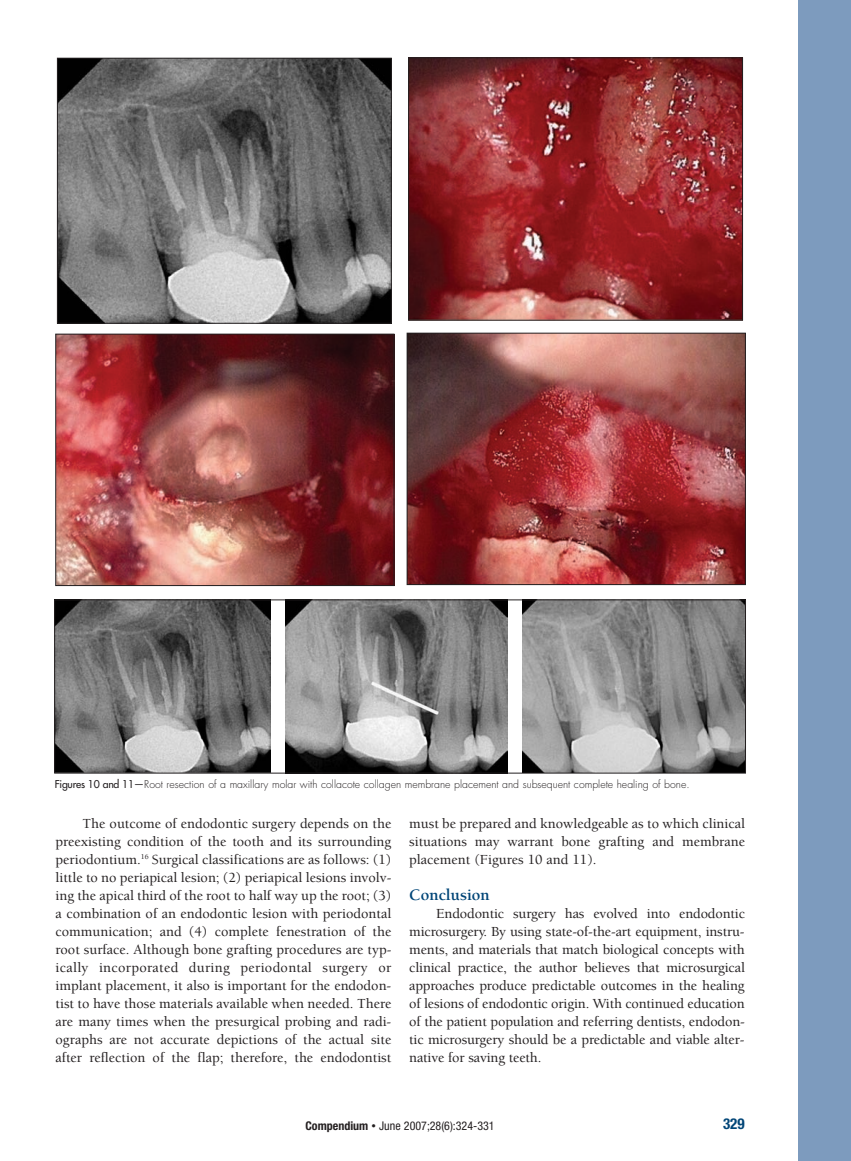
<style>
.page{position:relative;width:851px;height:1161px;background:#fff}
.page>*{position:absolute;margin:0;border:0;box-sizing:border-box;transform-origin:0 0}
.t1{font:700 16.5px "Berkeley";color:#004577}
.t2{font:700 condensed 15px "Helvetica Neue";color:#004577}
.t3{font:500 14.25px/18px "Berkeley";color:#231f20;text-align:justify}
.t4{font:condensed 12px "Helvetica Neue";color:#231f20}
.t5{font:300 10.5px "Futura";color:#231f20}
.s1{font-weight:400}
.s2{font-weight:700}
.s3{font-size:9px}
</style>
<div class="page">
<div style="left:797px;top:0;width:53px;height:1161px;background:#7d9bbe"></div>
<img style="left:286px;top:602px;width:221px;height:170px">
<img style="left:59px;top:60px;width:331px;height:262px">
<div style="left:57px;top:58px;width:335px;height:266px;border:1px solid #231f20"></div>
<img style="left:57px;top:336px;width:335px;height:248px">
<div style="left:55px;top:334px;width:339px;height:252px;border:1px solid #231f20"></div>
<img style="left:410px;top:59px;width:330px;height:260px">
<div style="left:408px;top:57px;width:334px;height:264px;border:1px solid #231f20"></div>
<img style="left:408px;top:335px;width:335px;height:248px">
<div style="left:406px;top:333px;width:339px;height:252px;border:1px solid #231f20"></div>
<img style="left:522px;top:602px;width:221px;height:170px">
<img style="left:56px;top:602px;width:214px;height:170px">
<div style="left:54px;top:600px;width:691px;height:174px;border:1px solid #231f20"></div>
<p class="t5" style="left:55px;top:780px;width:636px"><span class="s1">Figures 10 and 11—</span>Root resection of a maxillary molar with collacote collagen membrane placement and subsequent complete healing of bone.</p>
<p class="t3" style="left:56px;top:816px;width:337px;text-indent:27px">The outcome of endodontic surgery depends on the preexisting condition of the tooth and its surrounding periodontium.<sup>16</sup> Surgical classifications are as follows: (1) little to no periapical lesion; (2) periapical lesions involv&shy;ing the apical third of the root to half way up the root; (3) a combination of an endodontic lesion with periodontal communication; and (4) complete fenestration of the root surface. Although bone grafting procedures are typ&shy;ically incorporated during periodontal surgery or implant placement, it also is important for the endodon&shy;tist to have those materials available when needed. There are many times when the presurgical probing and radi&shy;ographs are not accurate depictions of the actual site after reflection of the flap; therefore, the endodontist</p>
<p class="t3" style="left:409px;top:816px;width:337px">must be prepared and knowledgeable as to which clinical situations may warrant bone grafting and membrane placement (Figures 10 and 11).</p>
<p class="t1" style="left:409px;top:888px;width:82px">Conclusion</p>
<p class="t3" style="left:409px;top:906px;width:337px;text-indent:27px">Endodontic surgery has evolved into endodontic microsurgery. By using state-of-the-art equipment, instru&shy;ments, and materials that match biological concepts with clinical practice, the author believes that microsurgical approaches produce predictable outcomes in the healing of lesions of endodontic origin. With continued education of the patient population and referring dentists, endodon&shy;tic microsurgery should be a predictable and viable alter&shy;native for saving teeth.</p>
<p class="t4" style="left:305px;top:1121px;width:191px"><span class="s2">Compendium</span> <span class="s3">•</span> June 2007;28(6):324-331</p>
<p class="t2" style="left:723px;top:1119px;width:23px">329</p>
</div>
